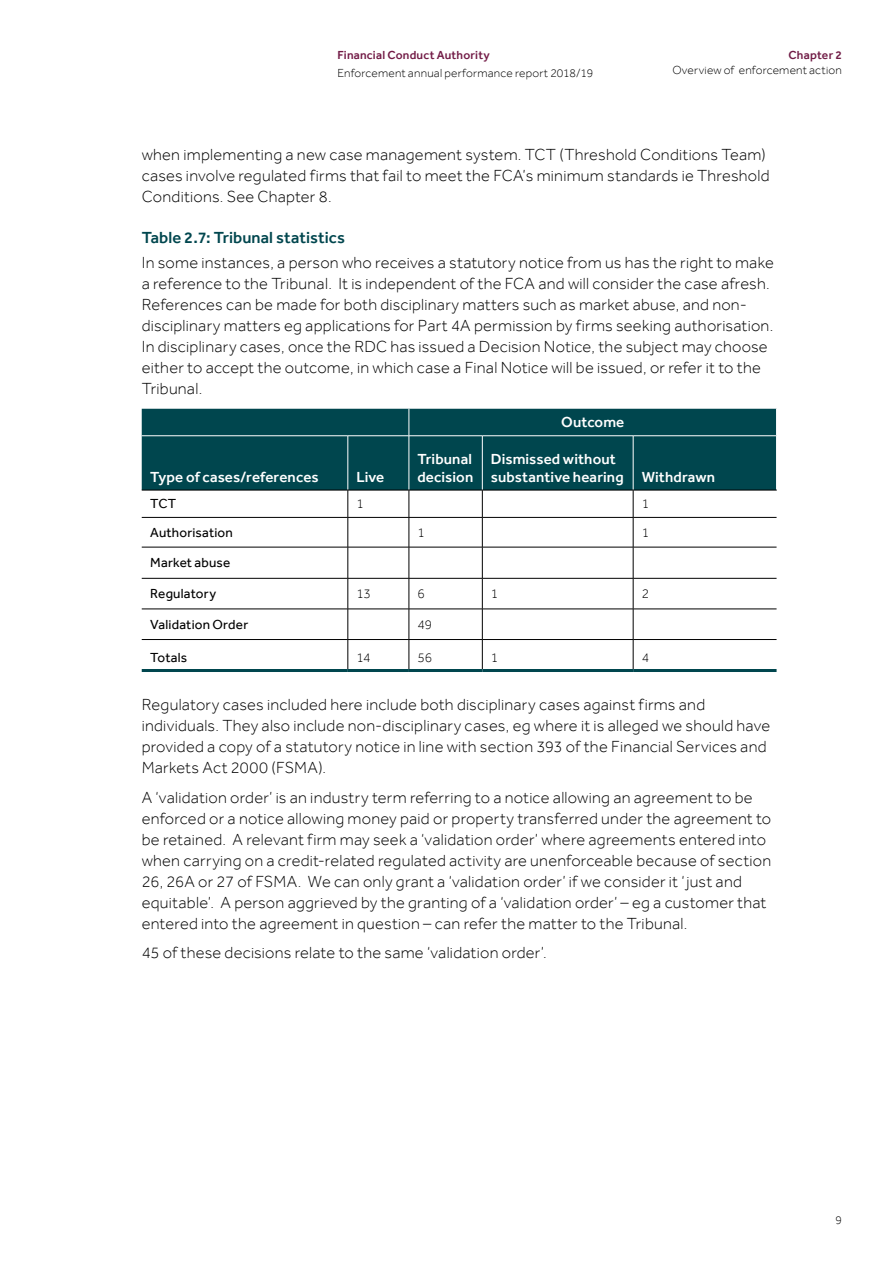
<style>
.page{position:relative;width:893px;height:1263px;background:#fff}
.page>*{position:absolute;margin:0;border:0;box-sizing:border-box;transform-origin:0 0}
.t1{font:300 16.5px/21px "Effra";letter-spacing:.015em;color:#000}
.t2{font:500 16.5px "Effra";letter-spacing:.005em;color:#00464e}
.t3{font:500 15px/18px "Effra";letter-spacing:.01em;color:#fff}
.t4{font:13.5px "Effra";letter-spacing:.015em;color:#000}
.t5{font:300 13.5px "Effra";letter-spacing:-.005em;color:#000}
.t6{font:300 12px "Effra";letter-spacing:.015em;color:#000}
.t7{font:500 12px "Effra";letter-spacing:.02em;color:#721b46}
.t8{font:500 12px "Effra";letter-spacing:.015em;color:#701b45}
</style>
<div class="page">
<div style="left:142px;top:409px;width:634px;height:81px;background:#00464e"></div>
<hr style="left:348px;top:436px;width:1px;height:54px;background:#fff">
<hr style="left:409px;top:436px;width:1px;height:54px;background:#fff">
<hr style="left:482px;top:436px;width:1px;height:54px;background:#fff">
<hr style="left:633px;top:436px;width:1px;height:54px;background:#fff">
<svg style="left:348px;top:491px;width:1px;height:56px"></svg>
<svg style="left:409px;top:491px;width:1px;height:56px"></svg>
<svg style="left:482px;top:491px;width:1px;height:56px"></svg>
<svg style="left:633px;top:491px;width:1px;height:56px"></svg>
<hr style="left:142px;top:547px;width:206px;height:1px;background:#000">
<hr style="left:348px;top:547px;width:61px;height:1px;background:#000">
<hr style="left:348px;top:547px;width:1px;height:31px;background:#000">
<hr style="left:409px;top:547px;width:73px;height:1px;background:#000">
<hr style="left:409px;top:547px;width:1px;height:31px;background:#000">
<hr style="left:482px;top:547px;width:151px;height:1px;background:#000">
<hr style="left:482px;top:547px;width:1px;height:31px;background:#000">
<hr style="left:633px;top:547px;width:144px;height:1px;background:#000">
<hr style="left:633px;top:547px;width:1px;height:31px;background:#000">
<hr style="left:142px;top:578px;width:206px;height:1px;background:#000">
<hr style="left:348px;top:578px;width:61px;height:1px;background:#000">
<hr style="left:348px;top:578px;width:1px;height:31px;background:#000">
<hr style="left:409px;top:578px;width:73px;height:1px;background:#000">
<hr style="left:409px;top:578px;width:1px;height:31px;background:#000">
<hr style="left:482px;top:578px;width:151px;height:1px;background:#000">
<hr style="left:482px;top:578px;width:1px;height:31px;background:#000">
<hr style="left:633px;top:578px;width:144px;height:1px;background:#000">
<hr style="left:633px;top:578px;width:1px;height:31px;background:#000">
<hr style="left:142px;top:609px;width:206px;height:1px;background:#000">
<hr style="left:348px;top:609px;width:61px;height:1px;background:#000">
<hr style="left:348px;top:609px;width:1px;height:30px;background:#000">
<hr style="left:409px;top:609px;width:73px;height:1px;background:#000">
<hr style="left:409px;top:609px;width:1px;height:30px;background:#000">
<hr style="left:482px;top:609px;width:151px;height:1px;background:#000">
<hr style="left:482px;top:609px;width:1px;height:30px;background:#000">
<hr style="left:633px;top:609px;width:144px;height:1px;background:#000">
<hr style="left:633px;top:609px;width:1px;height:30px;background:#000">
<svg style="left:347px;top:640px;width:287px;height:29px"></svg>
<svg style="left:776px;top:409px;width:1px;height:26px"></svg>
<hr style="left:142px;top:490px;width:206px;height:1px;background:#000">
<hr style="left:348px;top:490px;width:61px;height:1px;background:#000">
<hr style="left:409px;top:490px;width:73px;height:1px;background:#000">
<hr style="left:482px;top:490px;width:151px;height:1px;background:#000">
<hr style="left:633px;top:490px;width:144px;height:1px;background:#000">
<hr style="left:409px;top:435px;width:73px;height:1px;background:#fff">
<hr style="left:482px;top:435px;width:151px;height:1px;background:#fff">
<hr style="left:633px;top:435px;width:144px;height:1px;background:#fff">
<hr style="left:142px;top:517px;width:206px;height:1px;background:#000">
<hr style="left:348px;top:517px;width:61px;height:1px;background:#000">
<hr style="left:409px;top:517px;width:73px;height:1px;background:#000">
<hr style="left:482px;top:517px;width:151px;height:1px;background:#000">
<hr style="left:633px;top:517px;width:144px;height:1px;background:#000">
<hr style="left:142px;top:639px;width:206px;height:1px;background:#000">
<hr style="left:348px;top:639px;width:61px;height:1px;background:#000">
<hr style="left:409px;top:639px;width:73px;height:1px;background:#000">
<hr style="left:482px;top:639px;width:151px;height:1px;background:#000">
<hr style="left:633px;top:639px;width:144px;height:1px;background:#000">
<hr style="left:142px;top:669px;width:206px;height:3px;background:#00464e">
<hr style="left:348px;top:669px;width:61px;height:3px;background:#00464e">
<hr style="left:409px;top:669px;width:73px;height:3px;background:#00464e">
<hr style="left:482px;top:669px;width:151px;height:3px;background:#00464e">
<hr style="left:633px;top:669px;width:144px;height:3px;background:#00464e">
<svg style="left:409px;top:409px;width:1px;height:27px"></svg>
<hr style="left:142px;top:435px;width:206px;height:1px;background:#fff">
<hr style="left:348px;top:435px;width:61px;height:1px;background:#fff">
<p class="t7" style="left:337px;top:48px;width:154px">Financial Conduct Authority</p>
<p class="t6" style="left:337px;top:66px;width:258px">Enforcement annual performance report 2018/19</p>
<p class="t8" style="left:789px;top:48px;width:55px">Chapter 2</p>
<p class="t6" style="left:672px;top:63px;width:171px">Overview of enforcement action</p>
<p class="t1" style="left:142px;top:144px;width:629px">when implementing a new case management system. TCT (Threshold Conditions Team) cases involve regulated firms that fail to meet the FCA’s minimum standards ie Threshold<br>Conditions. See Chapter 8.</p>
<p class="t2" style="left:142px;top:228px;width:205px">Table 2.7: Tribunal statistics</p>
<p class="t1" style="left:142px;top:252px;width:634px">In some instances, a person who receives a statutory notice from us has the right to make a reference to the Tribunal. It is independent of the FCA and will consider the case afresh.<br>References can be made for both disciplinary matters such as market abuse, and non&shy;disciplinary matters eg applications for Part 4A permission by firms seeking authorisation.<br>In disciplinary cases, once the RDC has issued a Decision Notice, the subject may choose either to accept the outcome, in which case a Final Notice will be issued, or refer it to the Tribunal.</p>
<p class="t3" style="left:561px;top:413px;width:65px">Outcome</p>
<p class="t3" style="left:150px;top:467px;width:170px">Type of cases/references</p>
<p class="t3" style="left:356px;top:467px;width:30px">Live</p>
<p class="t3" style="left:417px;top:449px;width:57px">Tribunal decision</p>
<p class="t3" style="left:491px;top:449px;width:226px">Dismissed without<br>substantive hearing Withdrawn</p>
<p class="t4" style="left:150px;top:496px;width:28px">TCT</p>
<p class="t5" style="left:356px;top:496px;width:9px">1</p>
<p class="t5" style="left:642px;top:496px;width:9px">1</p>
<p class="t4" style="left:150px;top:524px;width:84px">Authorisation</p>
<p class="t5" style="left:417px;top:524px;width:9px">1</p>
<p class="t5" style="left:642px;top:524px;width:9px">1</p>
<p class="t4" style="left:150px;top:555px;width:82px">Market abuse</p>
<p class="t4" style="left:150px;top:585px;width:67px">Regulatory</p>
<p class="t5" style="left:356px;top:585px;width:16px">13</p>
<p class="t5" style="left:417px;top:585px;width:9px">6</p>
<p class="t5" style="left:491px;top:585px;width:9px">1</p>
<p class="t5" style="left:642px;top:585px;width:9px">2</p>
<p class="t4" style="left:150px;top:616px;width:99px">Validation Order</p>
<p class="t5" style="left:417px;top:616px;width:16px">49</p>
<p class="t4" style="left:150px;top:649px;width:39px">Totals</p>
<p class="t5" style="left:356px;top:649px;width:16px">14</p>
<p class="t5" style="left:417px;top:649px;width:16px">56</p>
<p class="t5" style="left:491px;top:649px;width:9px">1</p>
<p class="t5" style="left:642px;top:649px;width:9px">4</p>
<p class="t1" style="left:142px;top:694px;width:630px">Regulatory cases included here include both disciplinary cases against firms and individuals. They also include non-disciplinary cases, eg where it is alleged we should have provided a copy of a statutory notice in line with section 393 of the Financial Services and Markets Act 2000 (FSMA).</p>
<p class="t1" style="left:142px;top:786px;width:631px">A ‘validation order’ is an industry term referring to a notice allowing an agreement to be enforced or a notice allowing money paid or property transferred under the agreement to be retained. A relevant firm may seek a ‘validation order’ where agreements entered into when carrying on a credit-related regulated activity are unenforceable because of section 26, 26A or 27 of FSMA. We can only grant a ‘validation order’ if we consider it ‘just and equitable’. A person aggrieved by the granting of a ‘validation order’ – eg a customer that entered into the agreement in question – can refer the matter to the Tribunal.</p>
<p class="t1" style="left:142px;top:942px;width:407px">45 of these decisions relate to the same ‘validation order’.</p>
<p class="t6" style="left:835px;top:1213px;width:8px">9</p>
</div>
